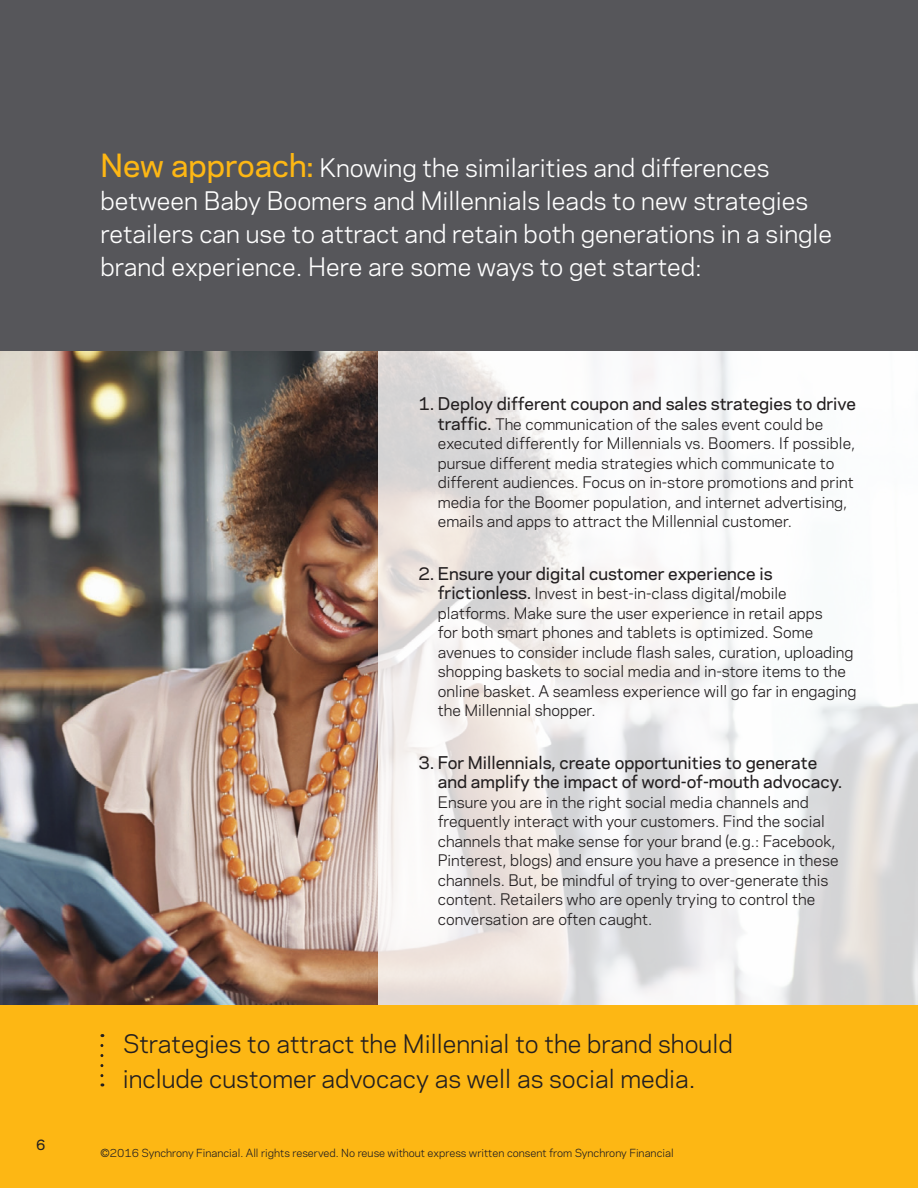
<style>
.page{position:relative;width:918px;height:1188px;background:#fff}
.page>*{position:absolute;margin:0;border:0;box-sizing:border-box;transform-origin:0 0}
.t1{font:24px/33px "Polaris";color:#fff}
.t2{font:24px/34.5px "Polaris";color:#231f20}
.t3{font:500 16.5px/19.5px "Polaris";color:#231f20}
.t4{font:15px/19.5px "Polaris";color:#231f20}
.t5{font:500 13.5px "Polaris";color:#231f20}
.t6{font:10.5px "Polaris";color:#231f20}
.s1{font-weight:500;font-size:30px;color:#fdb714}
.s2{font-weight:500;font-size:16.5px}
</style>
<div class="page">
<img style="left:378px;top:351px;width:540px;height:654px">
<img style="left:0;top:351px;width:378px;height:654px">
<div style="left:0;top:0;width:918px;height:351px;background:#56565a"></div>
<div style="left:0;top:1005px;width:918px;height:183px;background:#fdb714"></div>
<svg style="left:100px;top:1045px;width:3px;height:41px"></svg>
<p class="t5" style="left:36px;top:1134px;width:11px">6</p>
<p class="t1" style="left:100px;top:150px;width:733px"><span class="s1">New approach:</span> Knowing the similarities and differences between Baby Boomers and Millennials leads to new strategies retailers can use to attract and retain both generations in a single brand experience. Here are some ways to get started:</p>
<p class="t3" style="left:418px;top:393px;width:439px">1. Deploy different coupon and sales strategies to drive</p>
<p class="t4" style="left:438px;top:413px;width:419px"><span class="s2">traffic.</span> The communication of the sales event could be executed differently for Millennials vs. Boomers. If possible, pursue different media strategies which communicate to different audiences. Focus on in-store promotions and print media for the Boomer population, and internet advertising, emails and apps to attract the Millennial customer.</p>
<p class="t3" style="left:418px;top:563px;width:356px">2. Ensure your digital customer experience is</p>
<p class="t4" style="left:438px;top:583px;width:420px"><span class="s2">frictionless.</span> Invest in best-in-class digital/mobile platforms. Make sure the user experience in retail apps<br>for both smart phones and tablets is optimized. Some avenues to consider include flash sales, curation, uploading shopping baskets to social media and in-store items to the online basket. A seamless experience will go far in engaging the Millennial shopper.</p>
<p class="t3" style="left:438px;top:752px;width:406px;text-indent:-19px">3. For Millennials, create opportunities to generate and amplify the impact of word-of-mouth advocacy.</p>
<p class="t4" style="left:438px;top:791px;width:402px">Ensure you are in the right social media channels and frequently interact with your customers. Find the social channels that make sense for your brand (e.g.: Facebook, Pinterest, blogs) and ensure you have a presence in these channels. But, be mindful of trying to over-generate this content. Retailers who are openly trying to control the conversation are often caught.</p>
<p class="t2" style="left:123px;top:1025px;width:611px">Strategies to attract the Millennial to the brand should include customer advocacy as well as social media.</p>
<p class="t6" style="left:100px;top:1145px;width:575px">©2016 Synchrony Financial. All rights reserved. No reuse without express written consent from Synchrony Financial</p>
</div>
